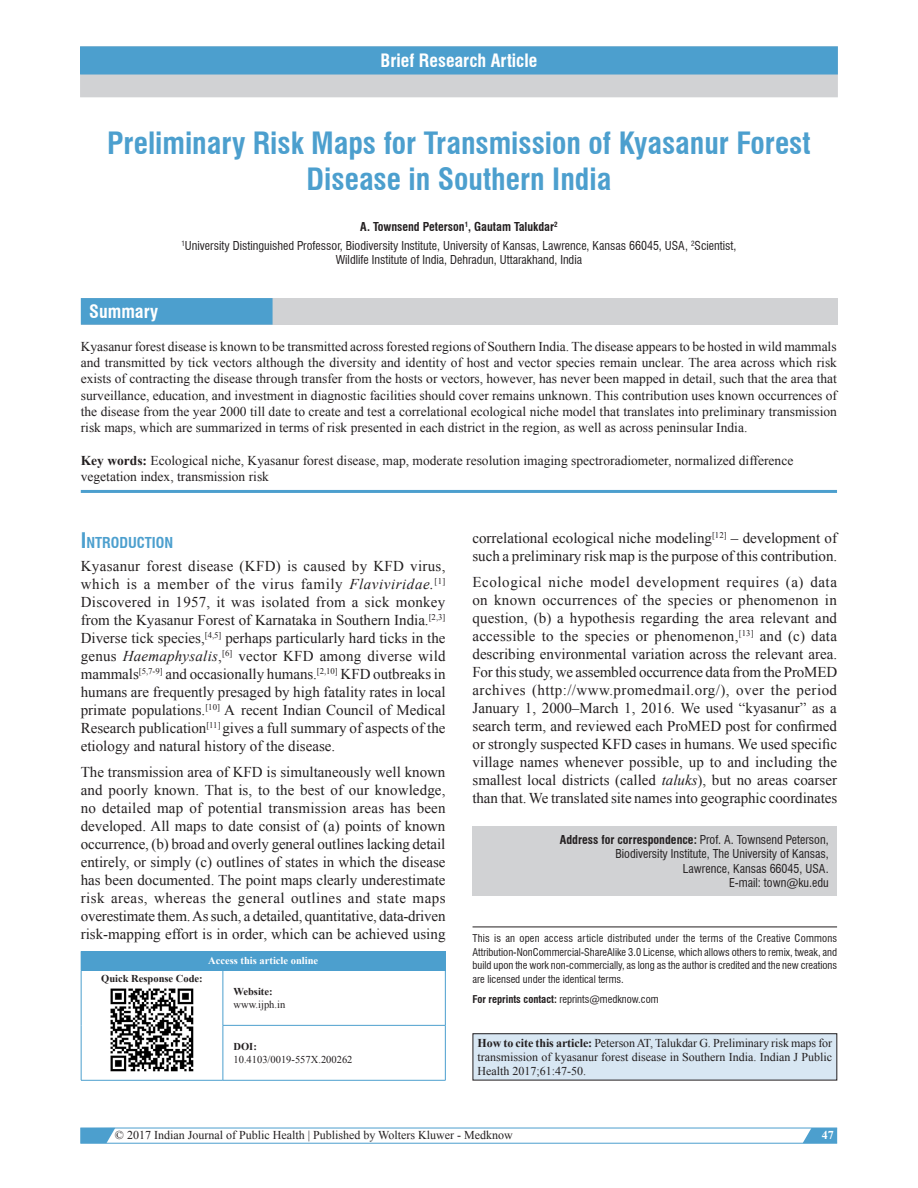
<style>
.page{position:relative;width:918px;height:1188px;background:#fff}
.page>*{position:absolute;margin:0;border:0;box-sizing:border-box;transform-origin:0 0}
.t1{font:700 condensed 30px/36px "Swiss 721 BT";color:#4c9fce;text-align:center}
.t2{font:700 condensed 18px "Swiss 721 BT";color:#fff}
.t3{font:15px/18px "Times New Roman";color:#231f20;text-align:justify}
.t4{font:700 condensed 14.7px "Swiss 721 BT";color:#4c9fce}
.t5{font:13.5px/16.2px "Times New Roman";color:#231f20;text-align:justify}
.t6{font:condensed 12px/14.4px "Swiss 721 BT";color:#231f20;text-align:right}
.t7{font:12px/14.4px "Times New Roman";color:#231f20;text-align:justify}
.t8{font:700 12px "Times New Roman";color:#fff}
.t9{font:condensed 10.5px/13.5px "Swiss 721 BT";color:#231f20;text-align:justify}
.t10{font:10.5px "Times New Roman";color:#231f20}
.t11{font:700 10.5px "Times New Roman";color:#231f20}
.t12{font:700 10.5px "Times New Roman";color:#fff}
.s1{font-weight:700}
.s2{font-size:21px}
.s3{font-style:italic}
</style>
<div class="page">
<svg style="left:80px;top:1128px;width:758px;height:16px"></svg>
<div style="left:81px;top:298px;width:756px;height:27px;background:#d1d2d4"></div>
<div style="left:81px;top:298px;width:192px;height:27px;background:#4c9fce"></div>
<div style="left:80px;top:46px;width:758px;height:51px;background:#d1d2d4"></div>
<div style="left:81px;top:47px;width:756px;height:27px;background:#4c9fce"></div>
<div style="left:80px;top:46px;width:758px;height:29px;border:2px solid #4c9fce"></div>
<hr style="left:81px;top:490px;width:756px;height:3px;background:#4c9fce">
<div style="left:473px;top:826px;width:364px;height:70px;background:#d1d2d4"></div>
<div style="left:81px;top:951px;width:364px;height:19px;background:#4c9fce"></div>
<svg style="left:445px;top:951px;width:1px;height:19px"></svg>
<hr style="left:81px;top:971px;width:1px;height:54px;background:#4c9fce">
<hr style="left:81px;top:1025px;width:1px;height:55px;background:#4c9fce">
<hr style="left:81px;top:970px;width:142px;height:1px;background:#4c9fce">
<hr style="left:223px;top:971px;width:1px;height:54px;background:#4c9fce">
<hr style="left:223px;top:970px;width:223px;height:1px;background:#4c9fce">
<hr style="left:445px;top:971px;width:1px;height:54px;background:#4c9fce">
<hr style="left:81px;top:1080px;width:142px;height:1px;background:#4c9fce">
<hr style="left:223px;top:1026px;width:1px;height:54px;background:#4c9fce">
<hr style="left:223px;top:1025px;width:223px;height:1px;background:#4c9fce">
<hr style="left:445px;top:1026px;width:1px;height:54px;background:#4c9fce">
<hr style="left:223px;top:1080px;width:223px;height:1px;background:#4c9fce">
<img style="left:110px;top:988px;width:84px;height:84px">
<hr style="left:473px;top:927px;width:364px;height:1px;background:#231f20">
<div style="left:473px;top:1034px;width:364px;height:46px;background:#d8e7f3"></div>
<div style="left:473px;top:1033px;width:364px;height:47px;border:1px solid #231f20"></div>
<p class="t2" style="left:381px;top:50px;width:158px">Brief Research Article</p>
<h1 class="t1" style="left:107px;top:125px;width:705px">Preliminary Risk Maps for Transmission of Kyasanur Forest<br>Disease in Southern India</h1>
<p class="t6" style="left:181px;top:217px;width:557px;line-height:18.6px;text-align:center"><span class="s1">A. Townsend Peterson</span><sup>1</sup><span class="s1">, Gautam Talukdar</span><sup>2<br></sup><sup>1</sup>University Distinguished Professor, Biodiversity Institute, University of Kansas, Lawrence, Kansas 66045, USA, <sup>2</sup>Scientist,</p>
<p class="t6" style="left:336px;top:253px;width:248px">Wildlife Institute of India, Dehradun, Uttarakhand, India</p>
<p class="t2" style="left:89px;top:301px;width:70px">Summary</p>
<p class="t5" style="left:81px;top:338px;width:758px">Kyasanur forest disease is known to be transmitted across forested regions of Southern India. The disease appears to be hosted in wild mammals and transmitted by tick vectors although the diversity and identity of host and vector species remain unclear. The area across which risk exists of contracting the disease through transfer from the hosts or vectors, however, has never been mapped in detail, such that the area that surveillance, education, and investment in diagnostic facilities should cover remains unknown. This contribution uses known occurrences of the disease from the year 2000 till date to create and test a correlational ecological niche model that translates into preliminary transmission risk maps, which are summarized in terms of risk presented in each district in the region, as well as across peninsular India.</p>
<p class="t5" style="left:81px;top:452px;width:714px"><span class="s1">Key words:</span> Ecological niche, Kyasanur forest disease, map, moderate resolution imaging spectroradiometer, normalized difference vegetation index, transmission risk</p>
<p class="t4" style="left:81px;top:534px;width:94px"><span class="s2">I</span>NTRODUCTION</p>
<p class="t3" style="left:81px;top:556px;width:366px">Kyasanur forest disease (KFD) is caused by KFD virus, which is a member of the virus family <span class="s3">Flaviviridae.</span><sup>[1] </sup>Discovered in 1957, it was isolated from a sick monkey from the Kyasanur Forest of Karnataka in Southern India.<sup>[2,3] </sup>Diverse tick species,<sup>[4,5]</sup> perhaps particularly hard ticks in the genus <span class="s3">Haemaphysalis</span>,<sup>[6]</sup> vector KFD among diverse wild mammals<sup>[5,7‑9]</sup> and occasionally humans.<sup>[2,10]</sup> KFD outbreaks in humans are frequently presaged by high fatality rates in local primate populations.<sup>[10]</sup> A recent Indian Council of Medical Research publication<sup>[11]</sup> gives a full summary of aspects of the etiology and natural history of the disease.</p>
<p class="t3" style="left:81px;top:763px;width:366px">The transmission area of KFD is simultaneously well known and poorly known. That is, to the best of our knowledge, no detailed map of potential transmission areas has been developed. All maps to date consist of (a) points of known occurrence, (b) broad and overly general outlines lacking detail entirely, or simply (c) outlines of states in which the disease has been documented. The point maps clearly underestimate risk areas, whereas the general outlines and state maps overestimate them. As such, a detailed, quantitative, data‑driven risk‑mapping effort is in order, which can be achieved using</p>
<p class="t12" style="left:208px;top:953px;width:111px">Access this article online</p>
<p class="t11" style="left:101px;top:971px;width:103px">Quick Response Code:</p>
<p class="t11" style="left:234px;top:984px;width:41px">Website:</p>
<p class="t10" style="left:234px;top:997px;width:53px">www.ijph.in</p>
<p class="t11" style="left:234px;top:1039px;width:25px">DOI:</p>
<p class="t10" style="left:234px;top:1052px;width:120px">10.4103/0019-557X.200262</p>
<p class="t3" style="left:472px;top:528px;width:366px">correlational ecological niche modeling<sup>[12]</sup> – development of such a preliminary risk map is the purpose of this contribution.</p>
<p class="t3" style="left:472px;top:573px;width:366px">Ecological niche model development requires (a) data on known occurrences of the species or phenomenon in question, (b) a hypothesis regarding the area relevant and accessible to the species or phenomenon,<sup>[13]</sup> and (c) data describing environmental variation across the relevant area.<br>For this study, we assembled occurrence data from the ProMED archives (http://www.promedmail.org/), over the period January 1, 2000–March 1, 2016. We used “kyasanur” as a search term, and reviewed each ProMED post for confirmed or strongly suspected KFD cases in humans. We used specific village names whenever possible, up to and including the smallest local districts (called <span class="s3">taluks</span>), but no areas coarser than that. We translated site names into geographic coordinates</p>
<p class="t6" style="left:560px;top:832px;width:270px"><span class="s1">Address for correspondence:</span> Prof. A. Townsend Peterson, Biodiversity Institute, The University of Kansas,<br>Lawrence, Kansas 66045, USA.<br>E‑mail: town@ku.edu</p>
<p class="t9" style="left:473px;top:932px;width:366px">This is an open access article distributed under the terms of the Creative Commons Attribution‑NonCommercial‑ShareAlike 3.0 License, which allows others to remix, tweak, and build upon the work non‑commercially, as long as the author is credited and the new creations are licensed under the identical terms.</p>
<p class="t9" style="left:473px;top:992px;width:188px"><span class="s1">For reprints contact:</span> reprints@medknow.com</p>
<p class="t7" style="left:478px;top:1035px;width:356px"><span class="s1">How to cite this article:</span> Peterson AT, Talukdar G. Preliminary risk maps for transmission of kyasanur forest disease in Southern India. Indian J Public Health 2017;61:47-50.</p>
<p class="t7" style="left:115px;top:1128px;width:399px">© 2017 Indian Journal of Public Health | Published by Wolters Kluwer - Medknow</p>
<p class="t8" style="left:822px;top:1127px;width:13px">47</p>
</div>
